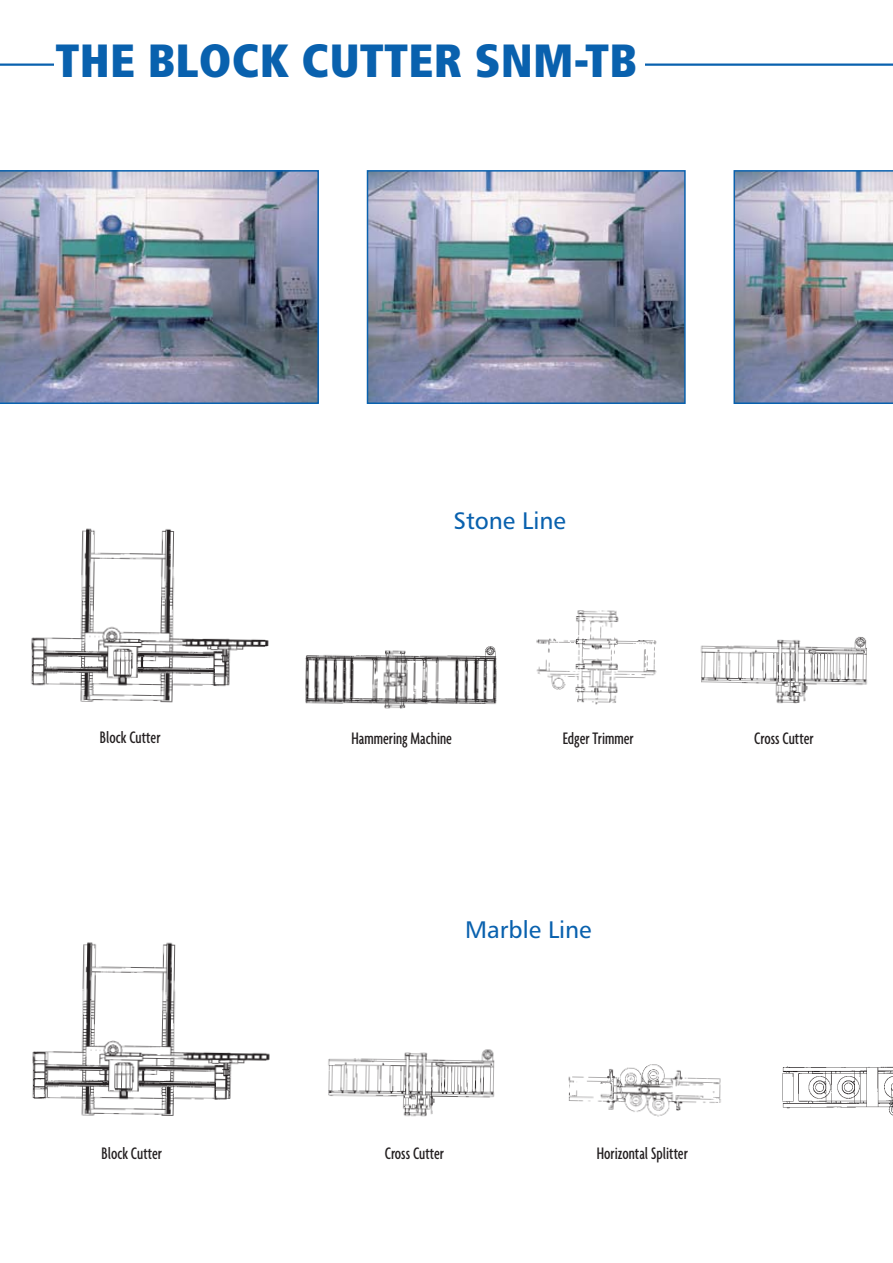
<style>
.page{position:relative;width:893px;height:1263px;background:#fff}
.page>*{position:absolute;margin:0;border:0;box-sizing:border-box;transform-origin:0 0}
.t1{font:900 46.5px "Transit";color:#0961ae}
.t2{font:24px "Humanist 777 BT Roman B";color:#0961ae}
.t3{font:500 extra-condensed 18px "Agenda";color:#231f20}
</style>
<div class="page">
<img style="left:370px;top:173px;width:313px;height:228px">
<div style="left:367px;top:170px;width:319px;height:234px;border:2px solid #0961ae"></div>
<img style="left:733px;top:170px;width:160px;height:234px">
<img style="left:0;top:170px;width:319px;height:234px">
<img style="left:31px;top:528px;width:238px;height:175px">
<img style="left:305px;top:646px;width:192px;height:63px">
<img style="left:536px;top:610px;width:121px;height:95px">
<img style="left:700px;top:637px;width:167px;height:67px">
<img style="left:32px;top:942px;width:238px;height:174px">
<img style="left:328px;top:1049px;width:167px;height:68px">
<img style="left:568px;top:1064px;width:153px;height:53px">
<img style="left:782px;top:1066px;width:111px;height:50px">
<hr style="left:0;top:64px;width:893px;height:2px;background:#0961ae">
<div style="left:54px;top:37px;width:591px;height:66px;background:#fff"></div>
<h1 class="t1" style="left:56px;top:32px;width:583px">THE BLOCK CUTTER SNM-TB</h1>
<h2 class="t2" style="left:453px;top:506px;width:114px">Stone Line</h2>
<p class="t3" style="left:100px;top:728px;width:62px">Block Cutter</p>
<p class="t3" style="left:351px;top:728px;width:102px">Hammering Machine</p>
<p class="t3" style="left:563px;top:728px;width:73px">Edger Trimmer</p>
<p class="t3" style="left:754px;top:728px;width:61px">Cross Cutter</p>
<h2 class="t2" style="left:465px;top:914px;width:128px">Marble Line</h2>
<p class="t3" style="left:101px;top:1143px;width:62px">Block Cutter</p>
<p class="t3" style="left:385px;top:1143px;width:61px">Cross Cutter</p>
<p class="t3" style="left:597px;top:1143px;width:93px">Horizontal Splitter</p>
</div>
